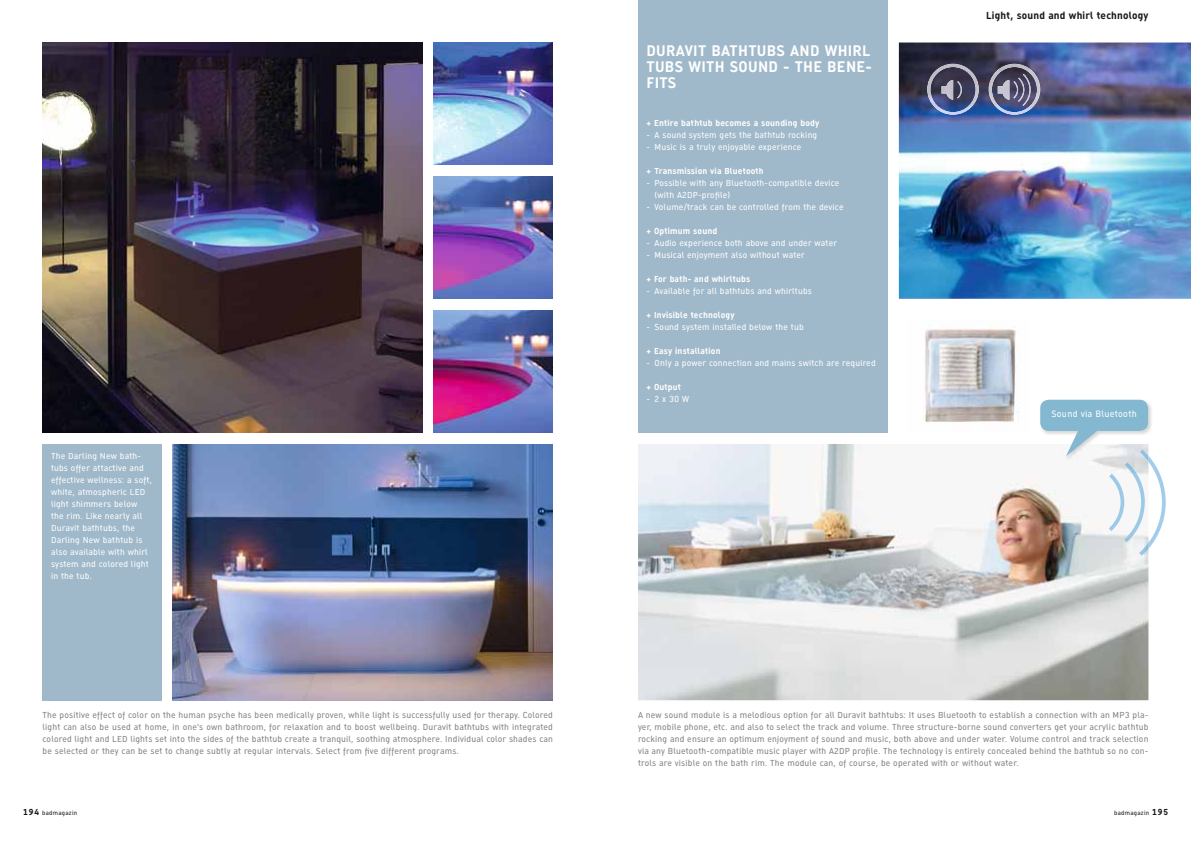
<style>
.page{position:relative;width:1191px;height:842px;background:#fff}
.page>*{position:absolute;margin:0;border:0;box-sizing:border-box;transform-origin:0 0}
.t1{font:15px/16px "Dura Bold Proper";letter-spacing:.02em;color:#fff;text-align:justify}
.t2{font:10px "Dura Bold Proper";letter-spacing:.02em;color:#151616}
.t3{font:9px "Dura Regular Proper";letter-spacing:.03em;color:#fff}
.t4{font:8.5px/12px "Dura Regular Proper";letter-spacing:.02em;color:#818281;text-align:justify}
.t5{font:8.5px/12px "Dura Regular Proper";letter-spacing:.02em;color:#fff}
.t6{font:8.5px "Dura Bold Proper";letter-spacing:.02em;color:#fff}
.t7{font:6px "Dura Regular Tab";letter-spacing:.05em;color:#151616}
.s1{font-family:"Dura Bold Tab";font-size:8.5px}
</style>
<div class="page">
<img style="left:43px;top:43px;width:379px;height:390px">
<img style="left:434px;top:43px;width:119px;height:122px">
<img style="left:434px;top:176px;width:119px;height:123px">
<img style="left:434px;top:310px;width:119px;height:123px">
<img style="left:173px;top:444px;width:380px;height:256px">
<div style="left:43px;top:444px;width:119px;height:256px;background:#a0b9ca"></div>
<img style="left:638px;top:444px;width:510px;height:256px">
<img style="left:899px;top:43px;width:292px;height:256px">
<div style="left:638px;top:0;width:249px;height:433px;background:#a0b9ca"></div>
<img style="left:927px;top:64px;width:51px;height:51px">
<img style="left:957px;top:81px;width:5px;height:17px">
<img style="left:941px;top:80px;width:12px;height:20px">
<img style="left:988px;top:64px;width:52px;height:51px">
<img style="left:1013px;top:74px;width:17px;height:32px">
<img style="left:997px;top:80px;width:12px;height:20px">
<img style="left:923px;top:328px;width:97px;height:94px">
<img style="left:1047px;top:399px;width:95px;height:1px">
<img style="left:1039px;top:444px;width:1px;height:17px">
<img style="left:1108px;top:549px;width:40px;height:7px">
<svg style="left:1040px;top:400px;width:125px;height:149px"></svg>
<p class="t5" style="left:51px;top:451px;width:102px">The Darling New bath&shy;tubs offer attactive and effective wellness: a soft, white, atmospheric LED light shimmers below the rim. Like nearly all<br>Duravit bathtubs, the<br>Darling New bathtub is also available with whirl system and colored light in the tub.</p>
<p class="t4" style="left:43px;top:710px;width:512px">The positive effect of color on the human psyche has been medically proven, while light is successfully used for therapy. Colored light can also be used at home, in one’s own bathroom, for relaxation and to boost wellbeing. Duravit bathtubs with integrated colored light and LED lights set into the sides of the bathtub create a tranquil, soothing atmosphere. Individual color shades can be selected or they can be set to change subtly at regular intervals. Select from five different programs.</p>
<p class="t7" style="left:23px;top:810px;width:56px"><span class="s1">194</span> badmagazin</p>
<h1 class="t1" style="left:646px;top:45px;width:227px">DURAVIT BATHTUBS AND WHIRL TUBS WITH SOUND - THE BENE-FITS</h1>
<p class="t6" style="left:646px;top:120px;width:174px">+ Entire bathtub becomes a sounding body</p>
<p class="t5" style="left:646px;top:130px;width:172px">- A sound system gets the bathtub rocking</p>
<p class="t5" style="left:646px;top:142px;width:156px">- Music is a truly enjoyable experience</p>
<p class="t6" style="left:646px;top:168px;width:119px">+ Transmission via Bluetooth</p>
<p class="t5" style="left:654px;top:178px;width:186px;text-indent:-8px">- Possible with any Bluetooth-compatible device (with A2DP-profile)</p>
<p class="t5" style="left:646px;top:202px;width:198px">- Volume/track can be controlled from the device</p>
<p class="t6" style="left:646px;top:228px;width:72px">+ Optimum sound</p>
<p class="t5" style="left:646px;top:238px;width:192px">- Audio experience both above and under water</p>
<p class="t5" style="left:646px;top:250px;width:160px">- Musical enjoyment also without water</p>
<p class="t6" style="left:646px;top:276px;width:105px">+ For bath- and whirltubs</p>
<p class="t5" style="left:646px;top:286px;width:167px">- Available for all bathtubs and whirltubs</p>
<p class="t6" style="left:646px;top:312px;width:90px">+ Invisible technology</p>
<p class="t5" style="left:646px;top:322px;width:159px">- Sound system installed below the tub</p>
<p class="t6" style="left:646px;top:348px;width:76px">+ Easy installation</p>
<p class="t5" style="left:646px;top:358px;width:231px">- Only a power connection and mains switch are required</p>
<p class="t6" style="left:646px;top:384px;width:36px">+ Output</p>
<p class="t5" style="left:646px;top:394px;width:44px">- 2 x 30 W</p>
<p class="t2" style="left:986px;top:12px;width:164px">Light, sound and whirl technology</p>
<p class="t3" style="left:1051px;top:411px;width:87px">Sound via Bluetooth</p>
<p class="t4" style="left:638px;top:710px;width:512px">A new sound module is a melodious option for all Duravit bathtubs: It uses Bluetooth to establish a connection with an MP3 pla&shy;yer, mobile phone, etc. and also to select the track and volume. Three structure-borne sound converters get your acrylic bathtub rocking and ensure an optimum enjoyment of sound and music, both above and under water. Volume control and track selection via any Bluetooth-compatible music player with A2DP profile. The technology is entirely concealed behind the bathtub so no con&shy;trols are visible on the bath rim. The module can, of course, be operated with or without water.</p>
<p class="t7" style="left:1114px;top:810px;width:56px">badmagazin <span class="s1">195</span></p>
</div>
